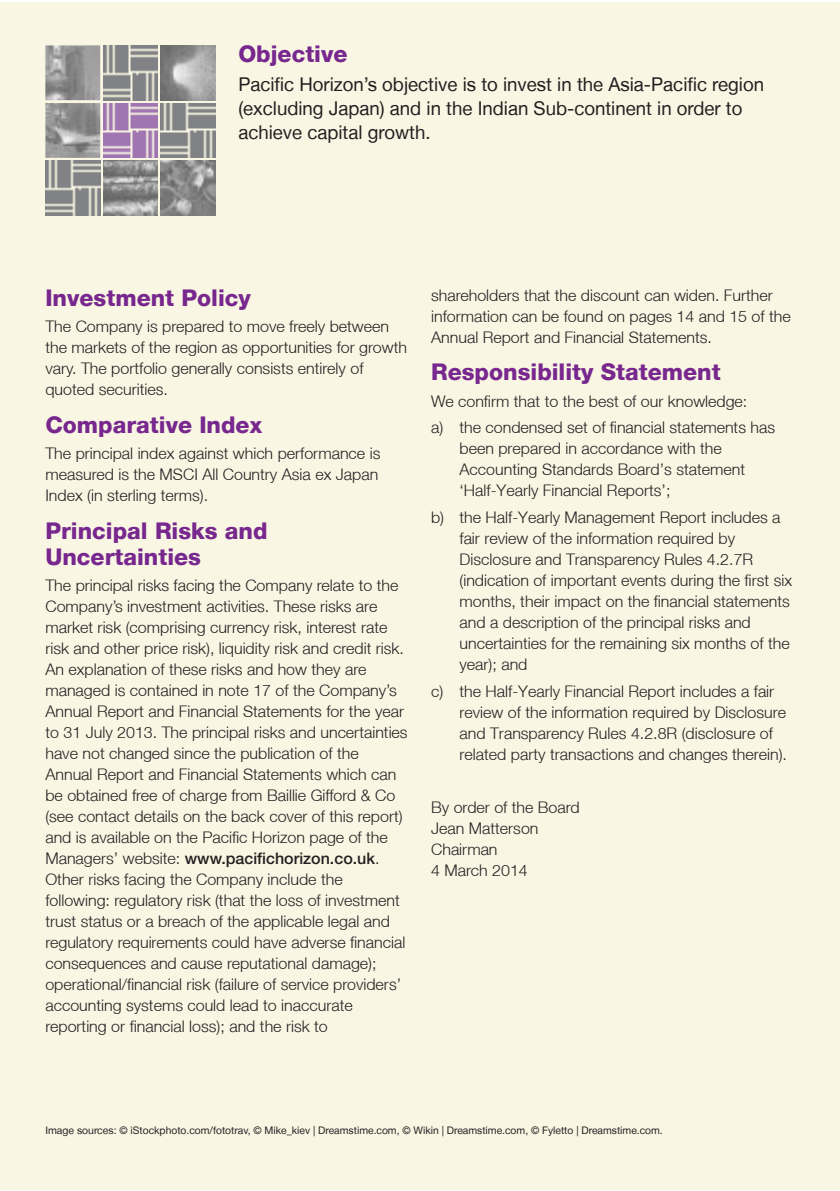
<style>
.page{position:relative;width:840px;height:1191px;background:#fff}
.page>*{position:absolute;margin:0;border:0;box-sizing:border-box;transform-origin:0 0}
.t1{font:800 23px/26px "Helvetica Neue LT";color:#77278d}
.t2{font:19px/24px "Helvetica Neue LT";color:#231f20}
.t3{font:300 16px/21px "Helvetica Neue LT";color:#231f20}
.t4{font:500 16px "Helvetica Neue LT Std";color:#231f20}
.t5{font:10.4px "Helvetica Neue LT";color:#231f20}
.s1{font-family:"Helvetica Neue LT";font-weight:300}
</style>
<div class="page">
<div style="left:0;top:2px;width:839px;height:1187px;background:#f9f6e4"></div>
<img style="left:45px;top:45px;width:55px;height:113px">
<img style="left:103px;top:103px;width:55px;height:55px">
<img style="left:161px;top:161px;width:54px;height:54px">
<img style="left:103px;top:161px;width:55px;height:54px">
<img style="left:103px;top:45px;width:55px;height:55px">
<img style="left:161px;top:103px;width:54px;height:55px">
<img style="left:45px;top:161px;width:55px;height:54px">
<img style="left:161px;top:45px;width:54px;height:55px">
<h1 class="t1" style="left:238px;top:41px;width:111px">Objective</h1>
<p class="t2" style="left:238px;top:72px;width:527px">Pacific Horizon’s objective is to invest in the Asia-Pacific region (excluding Japan) and in the Indian Sub-continent in order to achieve capital growth.</p>
<h1 class="t1" style="left:45px;top:284px;width:207px">Investment Policy</h1>
<p class="t3" style="left:45px;top:316px;width:363px">The Company is prepared to move freely between the markets of the region as opportunities for growth vary. The portfolio generally consists entirely of quoted securities.</p>
<h1 class="t1" style="left:45px;top:411px;width:218px">Comparative Index</h1>
<p class="t3" style="left:45px;top:443px;width:336px">The principal index against which performance is measured is the MSCI All Country Asia ex Japan<br>Index (in sterling terms).</p>
<h1 class="t1" style="left:45px;top:517px;width:223px">Principal Risks and<br>Uncertainties</h1>
<p class="t3" style="left:45px;top:575px;width:363px">The principal risks facing the Company relate to the Company’s investment activities. These risks are market risk (comprising currency risk, interest rate risk and other price risk), liquidity risk and credit risk.<br>An explanation of these risks and how they are managed is contained in note 17 of the Company’s Annual Report and Financial Statements for the year to 31 July 2013. The principal risks and uncertainties have not changed since the publication of the Annual Report and Financial Statements which can be obtained free of charge from Baillie Gifford &amp; Co (see contact details on the back cover of this report) and is available on the Pacific Horizon page of the</p>
<p class="t4" style="left:45px;top:849px;width:335px"><span class="s1">Managers’ website:</span> www.pacifichorizon.co.uk<span class="s1">.</span></p>
<p class="t3" style="left:45px;top:869px;width:361px">Other risks facing the Company include the following: regulatory risk (that the loss of investment trust status or a breach of the applicable legal and regulatory requirements could have adverse financial consequences and cause reputational damage); operational/financial risk (failure of service providers’ accounting systems could lead to inaccurate reporting or financial loss); and the risk to</p>
<p class="t3" style="left:431px;top:284px;width:361px">shareholders that the discount can widen. Further information can be found on pages 14 and 15 of the<br>Annual Report and Financial Statements.</p>
<h1 class="t1" style="left:431px;top:359px;width:291px">Responsibility Statement</h1>
<p class="t3" style="left:431px;top:387px;width:345px;line-height:26.6px">We confirm that to the best of our knowledge:<br>a) the condensed set of financial statements has</p>
<p class="t3" style="left:459px;top:438px;width:287px">been prepared in accordance with the<br>Accounting Standards Board’s statement ‘Half-Yearly Financial Reports’;</p>
<p class="t3" style="left:459px;top:506px;width:334px;text-indent:-28px">b) the Half-Yearly Management Report includes a fair review of the information required by Disclosure and Transparency Rules 4.2.7R (indication of important events during the first six months, their impact on the financial statements and a description of the principal risks and uncertainties for the remaining six months of the year); and</p>
<p class="t3" style="left:459px;top:680px;width:329px;text-indent:-28px">c) the Half-Yearly Financial Report includes a fair review of the information required by Disclosure and Transparency Rules 4.2.8R (disclosure of related party transactions and changes therein).</p>
<p class="t3" style="left:431px;top:796px;width:150px">By order of the Board<br>Jean Matterson<br>Chairman<br>4 March 2014</p>
<p class="t5" style="left:45px;top:1124px;width:618px">Image sources: © iStockphoto.com/fototrav, © Mike_kiev | Dreamstime.com, © Wikin | Dreamstime.com, © Fyletto | Dreamstime.com.</p>
</div>
